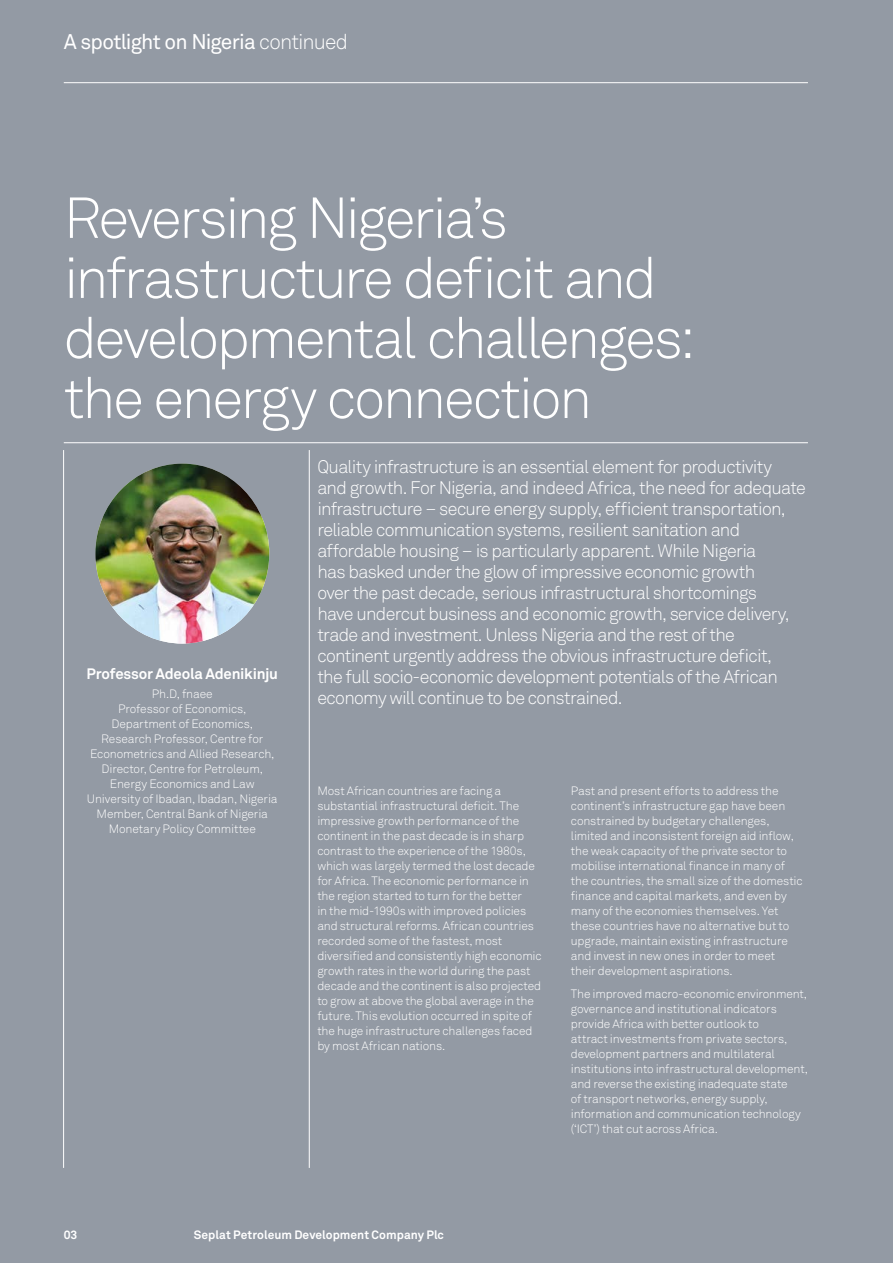
<style>
.page{position:relative;width:893px;height:1263px;background:#939aa4}
.page>*{position:absolute;margin:0;border:0;box-sizing:border-box;transform-origin:0 0}
.t1{font:300 57px/60px "Akkurat Pro";letter-spacing:-.045em;color:#fff}
.t2{font:21px "Akkurat Pro";letter-spacing:-.04em;color:#fff}
.t3{font:300 18px/21px "Akkurat Pro";letter-spacing:-.04em;color:#fff}
.t4{font:700 15px "Akkurat Pro";letter-spacing:-.015em;color:#fff}
.t5{font:300 12px/15px "Akkurat Pro";letter-spacing:-.01em;color:#fff}
.t6{font:700 12px "Akkurat Pro";letter-spacing:.005em;color:#fff}
.s1{font-weight:300}
</style>
<div class="page">
<hr style="left:309px;top:450px;width:1px;height:718px;background:#fff">
<hr style="left:64px;top:442px;width:744px;height:1px;background:#fff">
<hr style="left:63px;top:450px;width:1px;height:718px;background:#fff">
<hr style="left:64px;top:82px;width:744px;height:1px;background:#fff">
<img style="left:95px;top:464px;width:174px;height:180px">
<h2 class="t2" style="left:64px;top:29px;width:286px">A spotlight on Nigeria <span class="s1">continued</span></h2>
<h1 class="t1" style="left:64px;top:188px;width:633px">Reversing Nigeria’s infrastructure deficit and developmental challenges: the energy connection</h1>
<p class="t3" style="left:317px;top:456px;width:490px">Quality infrastructure is an essential element for productivity and growth. For Nigeria, and indeed Africa, the need for adequate infrastructure – secure energy supply, efficient transportation, reliable communication systems, resilient sanitation and affordable housing – is particularly apparent. While Nigeria<br>has basked under the glow of impressive economic growth<br>over the past decade, serious infrastructural shortcomings<br>have undercut business and economic growth, service delivery, trade and investment. Unless Nigeria and the rest of the continent urgently address the obvious infrastructure deficit,<br>the full socio-economic development potentials of the African economy will continue to be constrained.</p>
<p class="t4" style="left:87px;top:665px;width:193px">Professor Adeola Adenikinju</p>
<p class="t5" style="left:87px;top:686px;width:192px;text-align:center">Ph.D, fnaee<br>Professor of Economics,<br>Department of Economics,<br>Research Professor, Centre for<br>Econometrics and Allied Research,<br>Director, Centre for Petroleum,<br>Energy Economics and Law<br>University of Ibadan, Ibadan, Nigeria<br>Member, Central Bank of Nigeria<br>Monetary Policy Committee</p>
<p class="t5" style="left:317px;top:783px;width:226px">Most African countries are facing a substantial infrastructural deficit. The impressive growth performance of the continent in the past decade is in sharp contrast to the experience of the 1980s, which was largely termed the lost decade for Africa. The economic performance in the region started to turn for the better<br>in the mid-1990s with improved policies and structural reforms. African countries recorded some of the fastest, most diversified and consistently high economic growth rates in the world during the past decade and the continent is also projected to grow at above the global average in the future. This evolution occurred in spite of the huge infrastructure challenges faced by most African nations.</p>
<p class="t5" style="left:571px;top:783px;width:233px">Past and present efforts to address the continent’s infrastructure gap have been constrained by budgetary challenges, limited and inconsistent foreign aid inflow, the weak capacity of the private sector to mobilise international finance in many of the countries, the small size of the domestic finance and capital markets, and even by many of the economies themselves. Yet these countries have no alternative but to upgrade, maintain existing infrastructure and invest in new ones in order to meet their development aspirations.</p>
<p class="t5" style="left:571px;top:986px;width:239px">The improved macro-economic environment, governance and institutional indicators provide Africa with better outlook to<br>attract investments from private sectors, development partners and multilateral institutions into infrastructural development, and reverse the existing inadequate state<br>of transport networks, energy supply, information and communication technology (‘ICT’) that cut across Africa.</p>
<p class="t6" style="left:64px;top:1227px;width:15px">03</p>
<p class="t6" style="left:194px;top:1227px;width:252px">Seplat Petroleum Development Company Plc</p>
</div>
